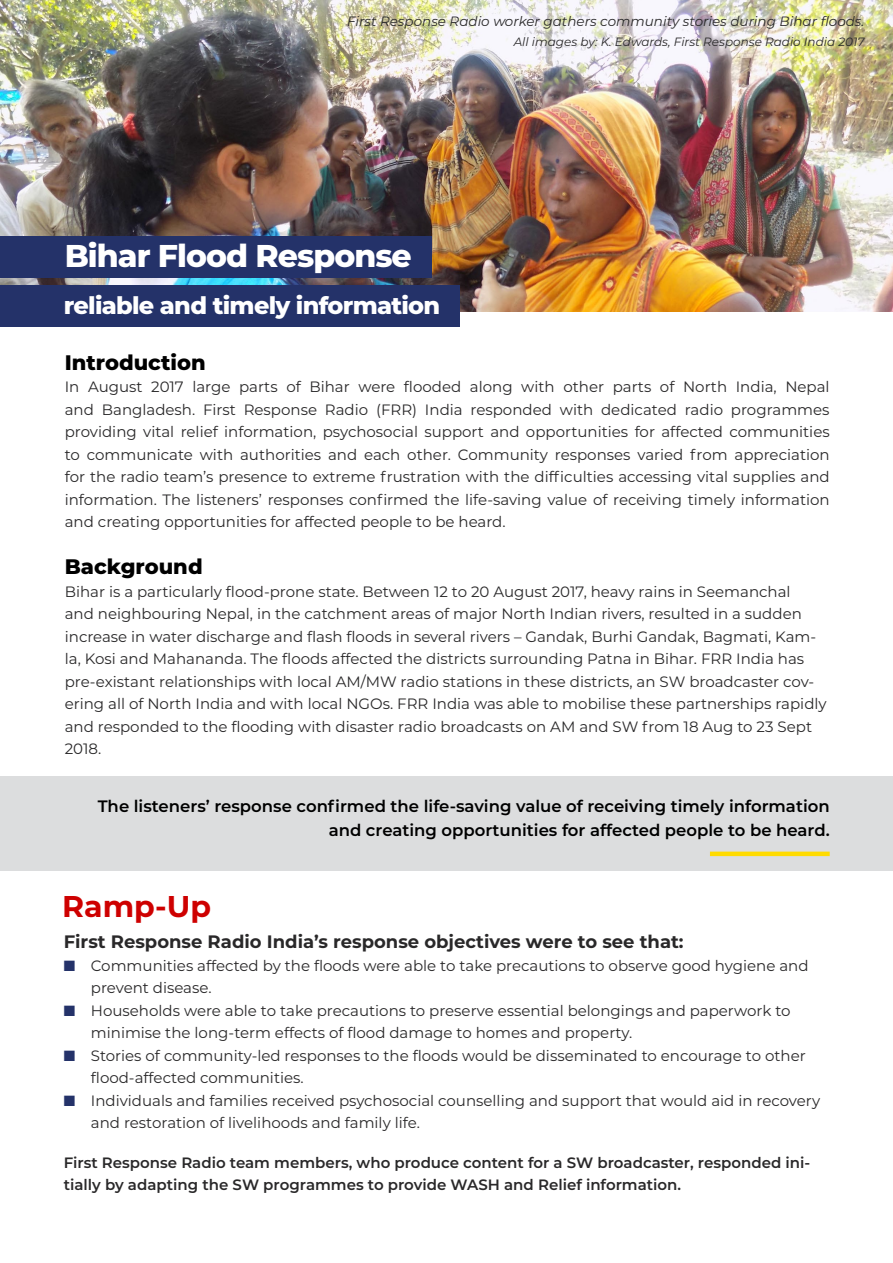
<style>
.page{position:relative;width:893px;height:1263px;background:#fff}
.page>*{position:absolute;margin:0;border:0;box-sizing:border-box;transform-origin:0 0}
.t1{font:800 31.5px "Montserrat";letter-spacing:-.03em;color:#fff}
.t2{font:700 30px "Montserrat";color:#ce0000}
.t3{font:800 24px "Montserrat";letter-spacing:-.03em;color:#fff}
.t4{font:800 21px "Montserrat";color:#000}
.t5{font:700 18px "Montserrat";color:#292829}
.t6{font:600 16.5px/24px "Montserrat";color:#000;text-align:right}
.t7{font:15px/22.5px "Montserrat";color:#292829}
.t8{font:600 15px/22.5px "Montserrat";color:#292829}
.t9{font:italic 13.5px "Montserrat";color:#292829}
.t10{font:italic 12px "Montserrat";color:#292829}
.s1{color:#243269}
</style>
<div class="page">
<img style="left:0;top:0;width:893px;height:311px">
<div style="left:0;top:236px;width:432px;height:42px;background:#243269"></div>
<div style="left:0;top:776px;width:893px;height:95px;background:#dcddde"></div>
<hr style="left:710px;top:852px;width:120px;height:4px;background:#ffdb00">
<div style="left:0;top:285px;width:459px;height:41px;background:#243269"></div>
<p class="t9" style="left:347px;top:12px;width:519px">First Response Radio worker gathers community stories during Bihar floods.</p>
<p class="t10" style="left:514px;top:33px;width:352px">All images by: K. Edwards, First Response Radio India 2017</p>
<h1 class="t1" style="left:65px;top:232px;width:349px">Bihar Flood Response</h1>
<h3 class="t3" style="left:64px;top:288px;width:378px">reliable and timely information</h3>
<h3 class="t4" style="left:65px;top:347px;width:142px">Introduction</h3>
<p class="t7" style="left:65px;top:375px;width:766px;text-align:justify">In August 2017 large parts of Bihar were flooded along with other parts of North India, Nepal and Bangladesh. First Response Radio (FRR) India responded with dedicated radio programmes providing vital relief information, psychosocial support and opportunities for affected communities to communicate with authorities and each other. Community responses varied from appreciation for the radio team’s presence to extreme frustration with the difficulties accessing vital supplies and information. The listeners’ responses confirmed the life-saving value of receiving timely information and creating opportunities for affected people to be heard.</p>
<h3 class="t4" style="left:65px;top:552px;width:139px">Background</h3>
<p class="t7" style="left:65px;top:580px;width:763px">Bihar is a particularly flood-prone state. Between 12 to 20 August 2017, heavy rains in Seemanchal<br>and neighbouring Nepal, in the catchment areas of major North Indian rivers, resulted in a sudden increase in water discharge and flash floods in several rivers – Gandak, Burhi Gandak, Bagmati, Kam&shy;la, Kosi and Mahananda. The floods affected the districts surrounding Patna in Bihar. FRR India has pre-existant relationships with local AM/MW radio stations in these districts, an SW broadcaster cov&shy;ering all of North India and with local NGOs. FRR India was able to mobilise these partnerships rapidly and responded to the flooding with disaster radio broadcasts on AM and SW from 18 Aug to 23 Sept 2018.</p>
<p class="t6" style="left:98px;top:794px;width:733px">The listeners’ response confirmed the life-saving value of receiving timely information and creating opportunities for affected people to be heard.</p>
<h2 class="t2" style="left:62px;top:884px;width:150px">Ramp-Up</h2>
<p class="t5" style="left:64px;top:929px;width:621px">First Response Radio India’s response objectives were to see that:</p>
<p class="t7" style="left:91px;top:954px;width:719px;text-indent:-27px"><span class="s1">■</span> Communities affected by the floods were able to take precautions to observe good hygiene and prevent disease.</p>
<p class="t7" style="left:91px;top:999px;width:701px;text-indent:-27px"><span class="s1">■</span> Households were able to take precautions to preserve essential belongings and paperwork to minimise the long-term effects of flood damage to homes and property.</p>
<p class="t7" style="left:91px;top:1044px;width:716px;text-indent:-27px"><span class="s1">■</span> Stories of community-led responses to the floods would be disseminated to encourage to other flood-affected communities.</p>
<p class="t7" style="left:91px;top:1089px;width:731px;text-indent:-27px"><span class="s1">■</span> Individuals and families received psychosocial counselling and support that would aid in recovery and restoration of livelihoods and family life.</p>
<p class="t8" style="left:64px;top:1150px;width:748px">First Response Radio team members, who produce content for a SW broadcaster, responded ini&shy;tially by adapting the SW programmes to provide WASH and Relief information.</p>
</div>
